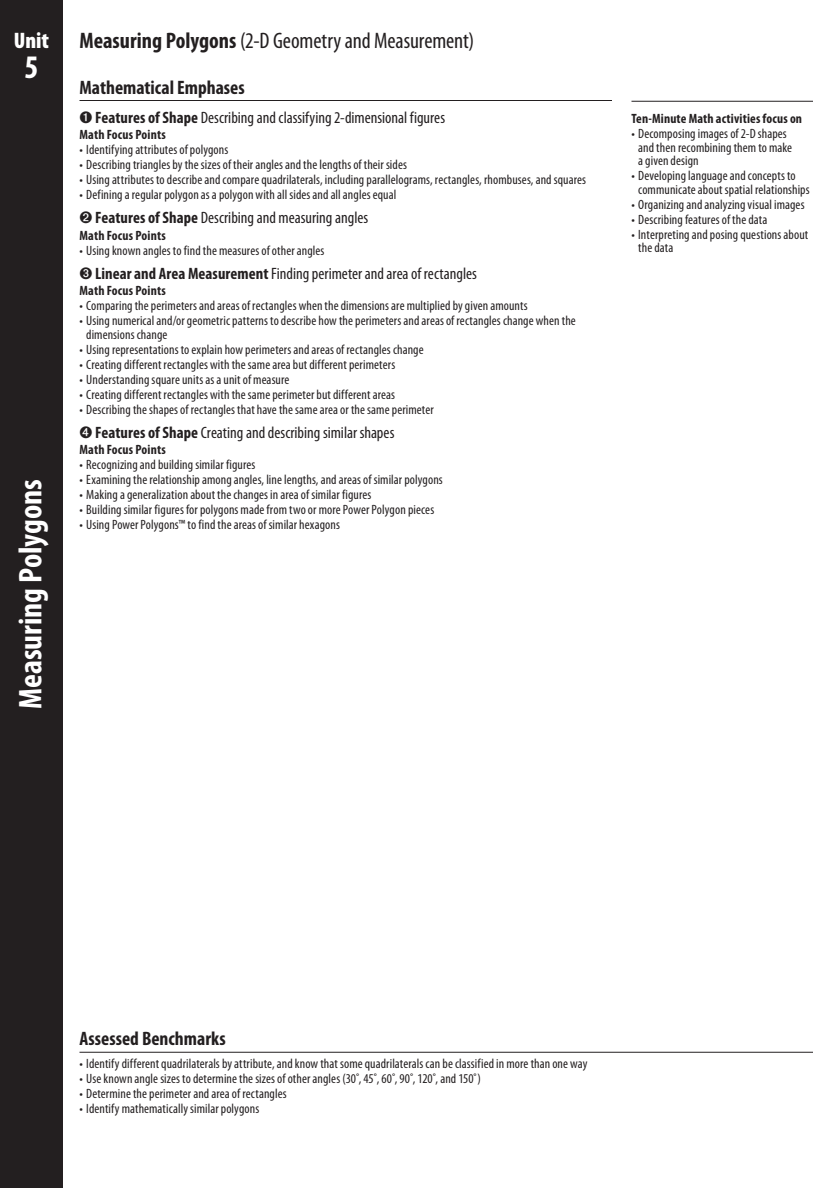
<style>
.page{position:relative;width:837px;height:1188px;background:#fff}
.page>*{position:absolute;margin:0;border:0;box-sizing:border-box;transform-origin:0 0}
.t1{font:700 condensed 33px "Myriad Pro";color:#fff}
.t2{font:condensed 22.5px "Myriad Pro";letter-spacing:-.005em;color:#231f20}
.t3{font:900 condensed 22.5px "Myriad Pro";color:#fff}
.t4{font:700 condensed 19.5px "Myriad Pro";color:#231f20}
.t5{font:condensed 16.5px "Myriad Pro";color:#231f20}
.t6{font:condensed 13.5px/13.5px "Myriad Pro";letter-spacing:.005em;color:#231f20}
.t7{font:700 condensed 13.5px "Myriad Pro";letter-spacing:.01em;color:#231f20}
.s1{font-weight:700}
</style>
<div class="page">
<div style="left:0;top:0;width:63px;height:1188px;background:#231f20"></div>
<hr style="left:80px;top:100px;width:532px;height:1px;background:#231f20">
<hr style="left:632px;top:101px;width:181px;height:1px;background:#231f20">
<hr style="left:80px;top:1052px;width:733px;height:1px;background:#231f20">
<h2 class="t3" style="left:14px;top:26px;width:37px">Unit</h2>
<h1 class="t1" style="left:24px;top:47px;width:16px">5</h1>
<h1 class="t1" style="left:10px;top:709px;width:231px;rotate:-90deg">Measuring Polygons</h1>
<h2 class="t2" style="left:80px;top:27px;width:396px"><span class="s1">Measuring Polygons</span> (2-D Geometry and Measurement)</h2>
<h3 class="t4" style="left:80px;top:75px;width:167px">Mathematical Emphases</h3>
<p class="t5" style="left:80px;top:107px;width:367px">➊ <span class="s1">Features of Shape</span> Describing and classifying 2-dimensional figures</p>
<p class="t7" style="left:80px;top:126px;width:88px">Math Focus Points</p>
<p class="t6" style="left:80px;top:143px;width:150px">• Identifying attributes of polygons</p>
<p class="t6" style="left:80px;top:158px;width:329px">• Describing triangles by the sizes of their angles and the lengths of their sides</p>
<p class="t6" style="left:80px;top:173px;width:508px">• Using attributes to describe and compare quadrilaterals, including parallelograms, rectangles, rhombuses, and squares</p>
<p class="t6" style="left:80px;top:188px;width:318px">• Defining a regular polygon as a polygon with all sides and all angles equal</p>
<p class="t5" style="left:80px;top:208px;width:290px">➋ <span class="s1">Features of Shape</span> Describing and measuring angles</p>
<p class="t7" style="left:80px;top:227px;width:88px">Math Focus Points</p>
<p class="t6" style="left:80px;top:243px;width:246px">• Using known angles to find the measures of other angles</p>
<p class="t5" style="left:80px;top:263px;width:399px">➌ <span class="s1">Linear and Area Measurement</span> Finding perimeter and area of rectangles</p>
<p class="t7" style="left:80px;top:282px;width:88px">Math Focus Points</p>
<p class="t6" style="left:80px;top:299px;width:450px">• Comparing the perimeters and areas of rectangles when the dimensions are multiplied by given amounts</p>
<p class="t6" style="left:86px;top:314px;width:491px;text-indent:-7px">• Using numerical and/or geometric patterns to describe how the perimeters and areas of rectangles change when the dimensions change</p>
<p class="t6" style="left:80px;top:342px;width:346px">• Using representations to explain how perimeters and areas of rectangles change</p>
<p class="t6" style="left:80px;top:357px;width:317px">• Creating different rectangles with the same area but different perimeters</p>
<p class="t6" style="left:80px;top:372px;width:212px">• Understanding square units as a unit of measure</p>
<p class="t6" style="left:80px;top:387px;width:317px">• Creating different rectangles with the same perimeter but different areas</p>
<p class="t6" style="left:80px;top:402px;width:356px">• Describing the shapes of rectangles that have the same area or the same perimeter</p>
<p class="t5" style="left:80px;top:422px;width:316px">➍ <span class="s1">Features of Shape</span> Creating and describing similar shapes</p>
<p class="t7" style="left:80px;top:441px;width:88px">Math Focus Points</p>
<p class="t6" style="left:80px;top:458px;width:178px">• Recognizing and building similar figures</p>
<p class="t6" style="left:80px;top:473px;width:365px">• Examining the relationship among angles, line lengths, and areas of similar polygons</p>
<p class="t6" style="left:80px;top:488px;width:294px">• Making a generalization about the changes in area of similar figures</p>
<p class="t6" style="left:80px;top:503px;width:356px">• Building similar figures for polygons made from two or more Power Polygon pieces</p>
<p class="t6" style="left:80px;top:518px;width:262px">• Using Power Polygons™ to find the areas of similar hexagons</p>
<p class="t7" style="left:632px;top:110px;width:172px">Ten-Minute Math activities focus on</p>
<p class="t6" style="left:638px;top:127px;width:155px;text-indent:-7px">• Decomposing images of 2-D shapes and then recombining them to make a given design</p>
<p class="t6" style="left:638px;top:169px;width:173px;text-indent:-7px">• Developing language and concepts to communicate about spatial relationships</p>
<p class="t6" style="left:632px;top:197px;width:175px">• Organizing and analyzing visual images</p>
<p class="t6" style="left:632px;top:212px;width:137px">• Describing features of the data</p>
<p class="t6" style="left:638px;top:227px;width:172px;text-indent:-7px">• Interpreting and posing questions about the data</p>
<h3 class="t4" style="left:80px;top:1026px;width:148px">Assessed Benchmarks</h3>
<p class="t6" style="left:80px;top:1057px;width:510px">• Identify different quadrilaterals by attribute, and know that some quadrilaterals can be classified in more than one way</p>
<p class="t6" style="left:80px;top:1072px;width:403px">• Use known angle sizes to determine the sizes of other angles (30˚, 45˚, 60˚, 90˚, 120˚, and 150˚)</p>
<p class="t6" style="left:80px;top:1087px;width:209px">• Determine the perimeter and area of rectangles</p>
<p class="t6" style="left:80px;top:1102px;width:181px">• Identify mathematically similar polygons</p>
</div>
